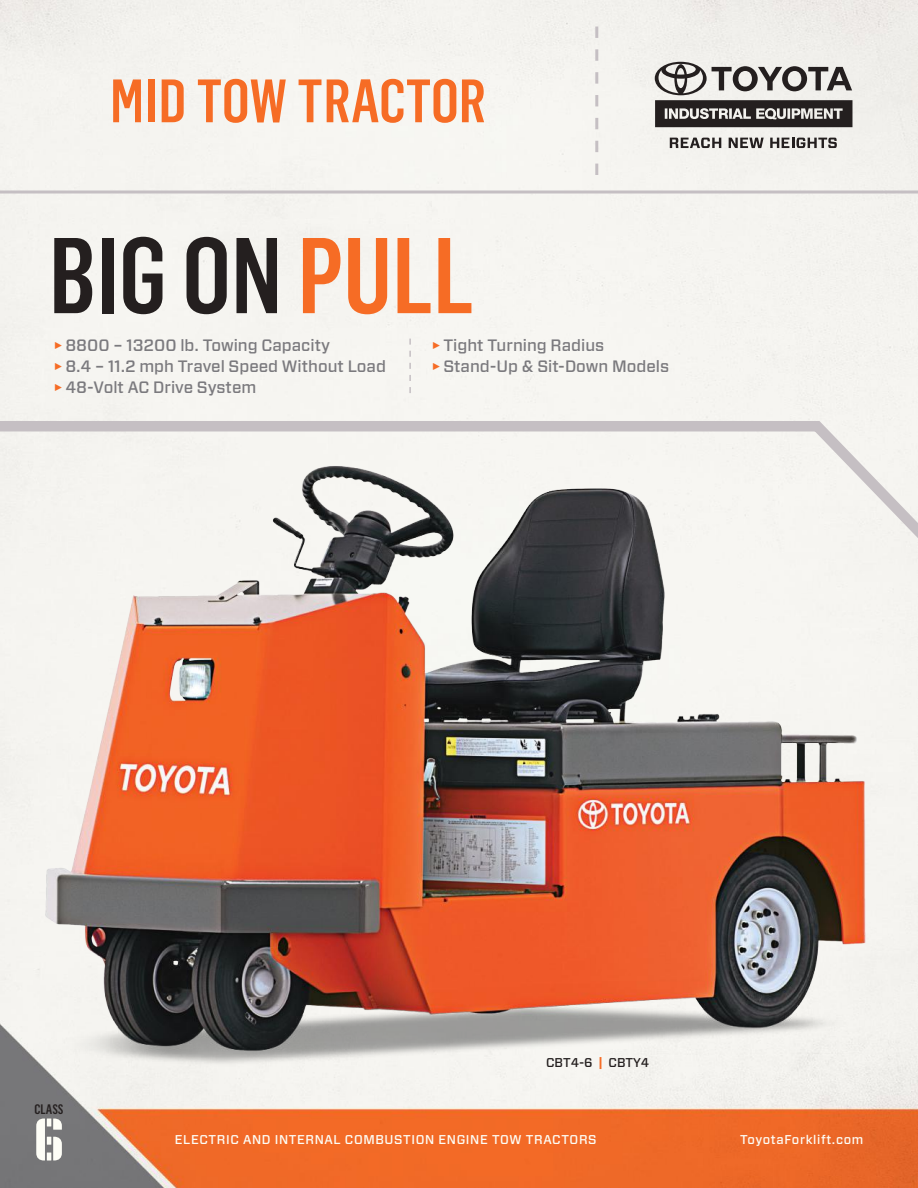
<style>
.page{position:relative;width:918px;height:1188px;background:#fff}
.page>*{position:absolute;margin:0;border:0;box-sizing:border-box;transform-origin:0 0}
.t1{font:500 105.45px "Flama Condensed";color:#241f1f}
.t2{font:500 60px "Flama Condensed";color:#f66c25}
.t3{font:60px "Numbers Prospekt";color:#fdfdf6}
.t4{font:500 16.5px/21px "Forza";color:#7b7a7e}
.t5{font:500 13.5px "Flama Condensed";color:#241f1f}
.t6{font:500 12.75px "Forza";letter-spacing:.05em;color:#fdfdf6}
.t7{font:500 12.75px "Forza";color:#241f1f}
.s1{color:#f66c25}
.s2{font-family:"Flama Condensed";font-size:21px;color:#f66c25}
.s3{font-weight:700;color:#f66c25}
</style>
<div class="page">
<img style="left:0;top:0;width:918px;height:1188px">
<svg style="left:0;top:190px;width:918px;height:4px;background:#d0cbcd"></svg>
<svg style="left:595px;top:27px;width:3px;height:148px"></svg>
<svg style="left:655px;top:62px;width:197px;height:65px;background:#8a8785"></svg>
<svg style="left:670px;top:138px;width:51px;height:10px"></svg>
<svg style="left:729px;top:138px;width:35px;height:10px"></svg>
<svg style="left:770px;top:138px;width:67px;height:10px"></svg>
<svg style="left:409px;top:339px;width:2px;height:54px"></svg>
<svg style="left:0;top:416px;width:918px;height:156px"></svg>
<img style="left:27px;top:452px;width:861px;height:629px">
<h2 class="t2" style="left:110px;top:63px;width:378px">MID TOW TRACTOR</h2>
<h1 class="t1" style="left:49px;top:209px;width:427px">BIG ON <span class="s1">PULL</span></h1>
<p class="t4" style="left:432px;top:335px;width:239px"><span class="s2">►</span> Tight Turning Radius<br><span class="s2">►</span> Stand-Up &amp; Sit-Down Models</p>
<p class="t4" style="left:54px;top:335px;width:334px"><span class="s2">►</span> 8800 – 13200 lb. Towing Capacity<br><span class="s2">►</span> 8.4 – 11.2 mph Travel Speed Without Load <span class="s2">►</span> 48-Volt AC Drive System</p>
<p class="t5" style="left:35px;top:1101px;width:30px">CLASS</p>
<h2 class="t3" style="left:34px;top:1110px;width:33px">6</h2>
<p class="t7" style="left:546px;top:1054px;width:105px">CBT4-6 <span class="s3">|</span> CBTY4</p>
<p class="t6" style="left:175px;top:1131px;width:423px">ELECTRIC AND INTERNAL COMBUSTION ENGINE TOW TRACTORS</p>
<p class="t6" style="left:740px;top:1131px;width:125px">ToyotaForklift.com</p>
</div>
